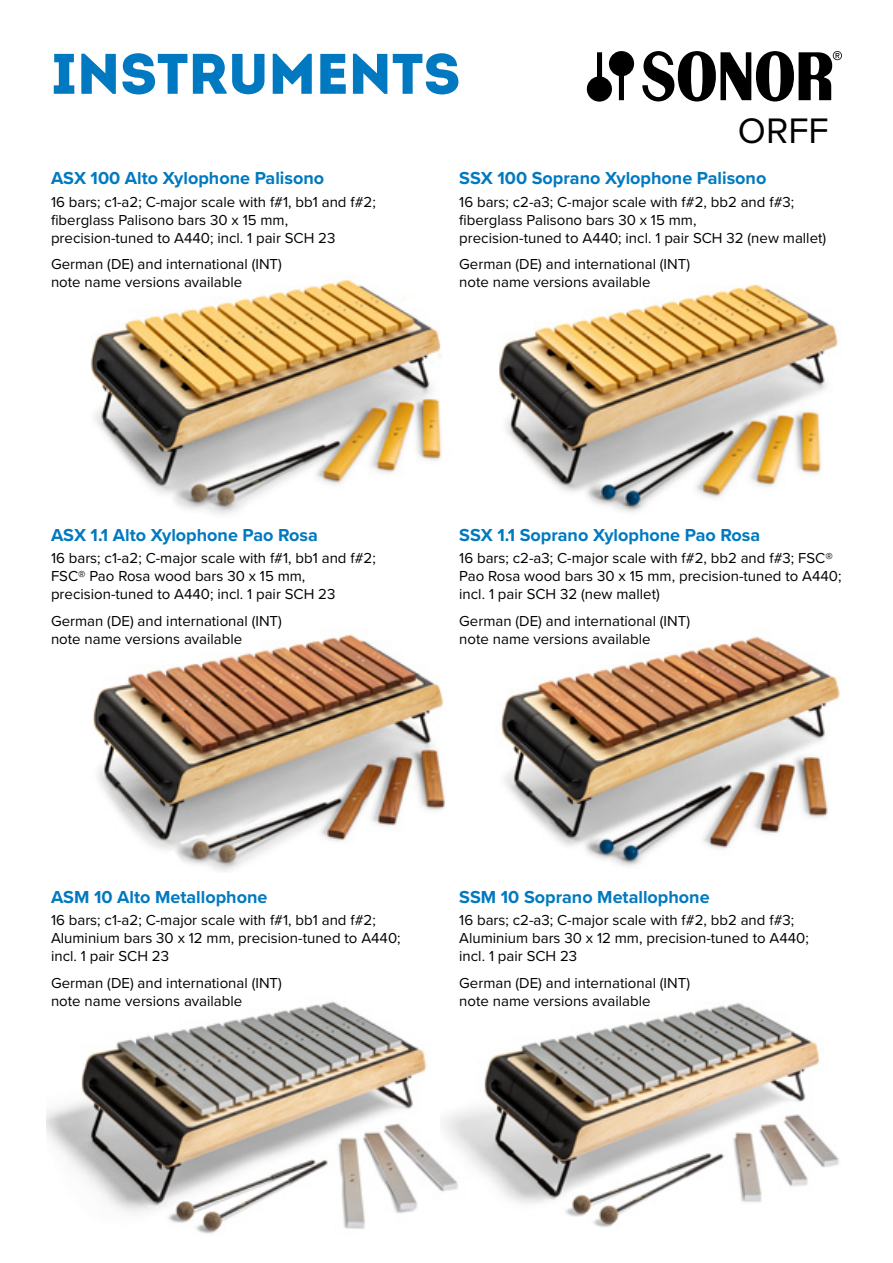
<style>
.page{position:relative;width:893px;height:1263px;background:#fff}
.page>*{position:absolute;margin:0;border:0;box-sizing:border-box;transform-origin:0 0}
.t1{font:57px "Intro Sonor Black Caps";color:#0079c0}
.t2{font:36.75px "Proxima Nova";color:#000}
.t3{font:700 18px "Proxima Nova";color:#0079c0}
.t4{font:15px/18px "Proxima Nova";color:#000}
</style>
<div class="page">
<img style="left:90px;top:279px;width:352px;height:236px">
<img style="left:498px;top:284px;width:340px;height:229px">
<img style="left:93px;top:634px;width:353px;height:237px">
<img style="left:500px;top:636px;width:340px;height:231px">
<img style="left:47px;top:1001px;width:393px;height:233px">
<img style="left:440px;top:1002px;width:400px;height:225px">
<svg style="left:587px;top:51px;width:255px;height:51px"></svg>
<h1 class="t1" style="left:51px;top:36px;width:411px">INSTRUMENTS</h1>
<h2 class="t2" style="left:738px;top:103px;width:92px">ORFF</h2>
<p class="t3" style="left:51px;top:165px;width:275px">ASX 100 Alto Xylophone Palisono</p>
<p class="t4" style="left:51px;top:192px;width:326px">16 bars; c1-a2; C-major scale with f#1, bb1 and f#2; fiberglass Palisono bars 30 x 15 mm, precision-tuned to A440; incl. 1 pair SCH 23</p>
<p class="t4" style="left:51px;top:254px;width:232px">German (DE) and international (INT) note name versions available</p>
<p class="t3" style="left:459px;top:165px;width:309px">SSX 100 Soprano Xylophone Palisono</p>
<p class="t4" style="left:459px;top:192px;width:368px">16 bars; c2-a3; C-major scale with f#2, bb2 and f#3; fiberglass Palisono bars 30 x 15 mm,<br>precision-tuned to A440; incl. 1 pair SCH 32 (new mallet)</p>
<p class="t4" style="left:459px;top:254px;width:232px">German (DE) and international (INT) note name versions available</p>
<p class="t3" style="left:51px;top:521px;width:268px">ASX 1.1 Alto Xylophone Pao Rosa</p>
<p class="t4" style="left:51px;top:548px;width:326px">16 bars; c1-a2; C-major scale with f#1, bb1 and f#2;<br>FSC® Pao Rosa wood bars 30 x 15 mm, precision-tuned to A440; incl. 1 pair SCH 23</p>
<p class="t4" style="left:51px;top:611px;width:232px">German (DE) and international (INT) note name versions available</p>
<p class="t3" style="left:459px;top:521px;width:302px">SSX 1.1 Soprano Xylophone Pao Rosa</p>
<p class="t4" style="left:459px;top:548px;width:384px">16 bars; c2-a3; C-major scale with f#2, bb2 and f#3; FSC®<br>Pao Rosa wood bars 30 x 15 mm, precision-tuned to A440; incl. 1 pair SCH 32 (new mallet)</p>
<p class="t4" style="left:459px;top:611px;width:232px">German (DE) and international (INT) note name versions available</p>
<p class="t3" style="left:51px;top:883px;width:218px">ASM 10 Alto Metallophone</p>
<p class="t4" style="left:51px;top:910px;width:351px">16 bars; c1-a2; C-major scale with f#1, bb1 and f#2;<br>Aluminium bars 30 x 12 mm, precision-tuned to A440; incl. 1 pair SCH 23</p>
<p class="t4" style="left:51px;top:973px;width:232px">German (DE) and international (INT) note name versions available</p>
<p class="t3" style="left:459px;top:883px;width:252px">SSM 10 Soprano Metallophone</p>
<p class="t4" style="left:459px;top:910px;width:351px">16 bars; c2-a3; C-major scale with f#2, bb2 and f#3;<br>Aluminium bars 30 x 12 mm, precision-tuned to A440; incl. 1 pair SCH 23</p>
<p class="t4" style="left:459px;top:973px;width:232px">German (DE) and international (INT) note name versions available</p>
</div>
